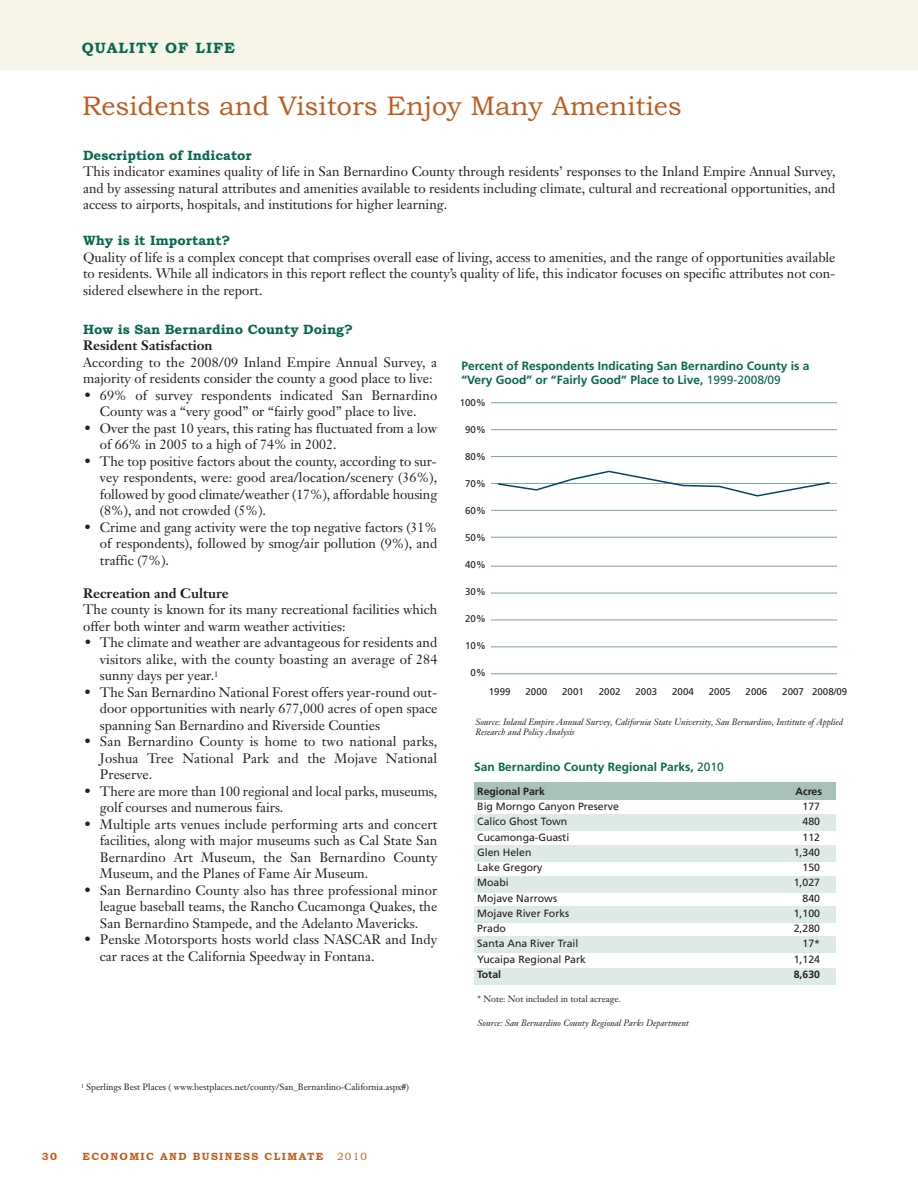
<style>
.page{position:relative;width:918px;height:1188px;background:#fff}
.page>*{position:absolute;margin:0;border:0;box-sizing:border-box;transform-origin:0 0}
.t1{font:27px "Bookman Old Style";color:#c05a1e}
.t2{font:700 15px "Bookman Old Style";letter-spacing:.065em;color:#08674f}
.t3{font:13.5px/16.5px "Janson Text";color:#231f20;text-align:justify}
.t4{font:700 13.5px "Bookman Old Style";color:#08674f}
.t5{font:700 13.5px "Janson Text";color:#231f20}
.t6{font:700 12px/13.5px "Frutiger";color:#08674f}
.t7{font:10.5px "Frutiger";color:#231f20}
.t8{font:700 10.5px "Bookman Old Style";letter-spacing:.13em;color:#c05a1e}
.t9{font:700 10.5px "Frutiger";color:#231f20}
.t10{font:10.5px "Bookman Old Style";color:#c05a1e}
.t11{font:9.75px "Frutiger";color:#231f20}
.t12{font:italic 9px "Janson Text";color:#231f20}
.t13{font:9px "Janson Text";color:#231f20}
.s1{font-weight:400}
</style>
<div class="page">
<div style="left:474px;top:814px;width:362px;height:16px;background:#deeae6"></div>
<div style="left:474px;top:783px;width:362px;height:17px;background:#a9c2b9"></div>
<hr style="left:491px;top:566px;width:346px;height:1px;background:#7ba395">
<hr style="left:491px;top:593px;width:346px;height:1px;background:#7ba395">
<hr style="left:491px;top:620px;width:346px;height:1px;background:#7ba395">
<hr style="left:491px;top:646px;width:346px;height:1px;background:#7ba395">
<hr style="left:491px;top:673px;width:346px;height:1px;background:#7ba395">
<hr style="left:491px;top:402px;width:346px;height:1px;background:#7ba395">
<hr style="left:491px;top:429px;width:346px;height:1px;background:#7ba395">
<hr style="left:491px;top:456px;width:346px;height:1px;background:#7ba395">
<hr style="left:491px;top:510px;width:346px;height:1px;background:#7ba395">
<hr style="left:491px;top:537px;width:346px;height:1px;background:#7ba395">
<div style="left:474px;top:936px;width:362px;height:17px;background:#deeae6"></div>
<div style="left:474px;top:906px;width:362px;height:17px;background:#deeae6"></div>
<div style="left:474px;top:876px;width:362px;height:16px;background:#deeae6"></div>
<div style="left:474px;top:845px;width:362px;height:17px;background:#deeae6"></div>
<div style="left:474px;top:968px;width:362px;height:17px;background:#deeae6"></div>
<div style="left:0;top:0;width:918px;height:70px;background:#f6f5e8"></div>
<hr style="left:491px;top:483px;width:346px;height:1px;background:#7ba395">
<svg style="left:498px;top:470px;width:332px;height:27px"></svg>
<p class="t2" style="left:82px;top:39px;width:155px">QUALITY OF LIFE</p>
<h2 class="t1" style="left:82px;top:90px;width:601px">Residents and Visitors Enjoy Many Amenities</h2>
<p class="t4" style="left:83px;top:147px;width:170px">Description of Indicator</p>
<p class="t3" style="left:83px;top:165px;width:754px">This indicator examines quality of life in San Bernardino County through residents’ responses to the Inland Empire Annual Survey, and by assessing natural attributes and amenities available to residents including climate, cultural and recreational opportunities, and access to airports, hospitals, and institutions for higher learning.</p>
<h5 class="t4" style="left:83px;top:233px;width:149px">Why is it Important?</h5>
<p class="t3" style="left:83px;top:250px;width:754px">Quality of life is a complex concept that comprises overall ease of living, access to amenities, and the range of opportunities available to residents. While all indicators in this report reflect the county’s quality of life, this indicator focuses on specific attributes not con-</p>
<p class="t3" style="left:83px;top:283px;width:181px">sidered elsewhere in the report.</p>
<p class="t4" style="left:83px;top:321px;width:271px">How is San Bernardino County Doing?</p>
<h5 class="t5" style="left:83px;top:340px;width:131px">Resident Satisfaction</h5>
<p class="t3" style="left:83px;top:355px;width:356px">According to the 2008/09 Inland Empire Annual Survey, a majority of residents consider the county a good place to live:</p>
<p class="t3" style="left:84px;top:388px;width:354px;text-align:center">• 69% of survey respondents indicated San Bernardino<br>County was a “very good” or “fairly good” place to live.</p>
<p class="t3" style="left:100px;top:421px;width:339px;text-indent:-16px">• Over the past 10 years, this rating has fluctuated from a low of 66% in 2005 to a high of 74% in 2002.</p>
<p class="t3" style="left:100px;top:454px;width:339px;text-indent:-16px">• The top positive factors about the county, according to sur&shy;vey respondents, were: good area/location/scenery (36%), followed by good climate/weather (17%), affordable housing (8%), and not crowded (5%).</p>
<p class="t3" style="left:100px;top:520px;width:339px;text-indent:-16px">• Crime and gang activity were the top negative factors (31% of respondents), followed by smog/air pollution (9%), and traffic (7%).</p>
<h5 class="t5" style="left:83px;top:588px;width:147px">Recreation and Culture</h5>
<p class="t3" style="left:83px;top:603px;width:356px">The county is known for its many recreational facilities which offer both winter and warm weather activities:</p>
<p class="t3" style="left:100px;top:636px;width:339px;text-indent:-16px">• The climate and weather are advantageous for residents and visitors alike, with the county boasting an average of 284 sunny days per year.<sup>1</sup></p>
<p class="t3" style="left:100px;top:685px;width:339px;text-indent:-16px">• The San Bernardino National Forest offers year-round out&shy;door opportunities with nearly 677,000 acres of open space spanning San Bernardino and Riverside Counties</p>
<p class="t3" style="left:100px;top:735px;width:339px;text-indent:-16px">• San Bernardino County is home to two national parks, Joshua Tree National Park and the Mojave National Preserve.</p>
<p class="t3" style="left:100px;top:784px;width:339px;text-indent:-16px">• There are more than 100 regional and local parks, museums, golf courses and numerous fairs.</p>
<p class="t3" style="left:100px;top:817px;width:339px;text-indent:-16px">• Multiple arts venues include performing arts and concert facilities, along with major museums such as Cal State San Bernardino Art Museum, the San Bernardino County Museum, and the Planes of Fame Air Museum.</p>
<p class="t3" style="left:100px;top:883px;width:339px;text-indent:-16px">• San Bernardino County also has three professional minor league baseball teams, the Rancho Cucamonga Quakes, the San Bernardino Stampede, and the Adelanto Mavericks.</p>
<p class="t3" style="left:100px;top:933px;width:339px;text-indent:-16px">• Penske Motorsports hosts world class NASCAR and Indy car races at the California Speedway in Fontana.</p>
<p class="t6" style="left:461px;top:360px;width:349px">Percent of Respondents Indicating San Bernardino County is a “Very Good” or “Fairly Good” Place to Live, <span class="s1">1999-2008/09</span></p>
<p class="t11" style="left:460px;top:398px;width:27px">100%</p>
<p class="t11" style="left:465px;top:425px;width:22px">90%</p>
<p class="t11" style="left:465px;top:452px;width:22px">80%</p>
<p class="t11" style="left:465px;top:479px;width:22px">70%</p>
<p class="t11" style="left:465px;top:506px;width:22px">60%</p>
<p class="t11" style="left:465px;top:533px;width:22px">50%</p>
<p class="t11" style="left:465px;top:560px;width:22px">40%</p>
<p class="t11" style="left:465px;top:587px;width:22px">30%</p>
<p class="t11" style="left:465px;top:614px;width:22px">20%</p>
<p class="t11" style="left:465px;top:641px;width:22px">10%</p>
<p class="t11" style="left:471px;top:668px;width:17px">0%</p>
<p class="t11" style="left:489px;top:687px;width:23px">1999</p>
<p class="t11" style="left:526px;top:687px;width:23px">2000</p>
<p class="t11" style="left:562px;top:687px;width:23px">2001</p>
<p class="t11" style="left:599px;top:687px;width:23px">2002</p>
<p class="t11" style="left:636px;top:687px;width:23px">2003</p>
<p class="t11" style="left:672px;top:687px;width:23px">2004</p>
<p class="t11" style="left:709px;top:687px;width:23px">2005</p>
<p class="t11" style="left:746px;top:687px;width:23px">2006</p>
<p class="t11" style="left:782px;top:687px;width:67px">2007 2008/09</p>
<p class="t12" style="left:475px;top:718px;width:369px">Source: Inland Empire Annual Survey, California State University, San Bernardino, Institute of Applied</p>
<p class="t12" style="left:475px;top:729px;width:101px">Research and Policy Analysis</p>
<p class="t6" style="left:474px;top:761px;width:251px">San Bernardino County Regional Parks, <span class="s1">2010</span></p>
<p class="t9" style="left:477px;top:787px;width:69px">Regional Park</p>
<p class="t9" style="left:795px;top:787px;width:28px">Acres</p>
<p class="t7" style="left:477px;top:802px;width:143px">Big Morngo Canyon Preserve</p>
<p class="t7" style="left:803px;top:802px;width:19px">177</p>
<p class="t7" style="left:477px;top:818px;width:92px">Calico Ghost Town</p>
<p class="t7" style="left:803px;top:818px;width:19px">480</p>
<p class="t7" style="left:477px;top:833px;width:94px">Cucamonga-Guasti</p>
<p class="t7" style="left:803px;top:833px;width:19px">112</p>
<p class="t7" style="left:477px;top:848px;width:56px">Glen Helen</p>
<p class="t7" style="left:794px;top:848px;width:28px">1,340</p>
<p class="t7" style="left:477px;top:863px;width:67px">Lake Gregory</p>
<p class="t7" style="left:803px;top:863px;width:19px">150</p>
<p class="t7" style="left:477px;top:878px;width:33px">Moabi</p>
<p class="t7" style="left:794px;top:878px;width:28px">1,027</p>
<p class="t7" style="left:477px;top:894px;width:81px">Mojave Narrows</p>
<p class="t7" style="left:803px;top:894px;width:19px">840</p>
<p class="t7" style="left:477px;top:909px;width:94px">Mojave River Forks</p>
<p class="t7" style="left:794px;top:909px;width:28px">1,100</p>
<p class="t7" style="left:477px;top:924px;width:30px">Prado</p>
<p class="t7" style="left:794px;top:924px;width:28px">2,280</p>
<p class="t7" style="left:477px;top:939px;width:103px">Santa Ana River Trail</p>
<p class="t7" style="left:803px;top:939px;width:19px">17*</p>
<p class="t7" style="left:477px;top:955px;width:110px">Yucaipa Regional Park</p>
<p class="t7" style="left:794px;top:955px;width:28px">1,124</p>
<p class="t9" style="left:477px;top:970px;width:25px">Total</p>
<p class="t9" style="left:794px;top:970px;width:28px">8,630</p>
<p class="t13" style="left:478px;top:996px;width:145px">* Note: Not included in total acreage.</p>
<p class="t12" style="left:478px;top:1020px;width:213px">Source: San Bernardino County Regional Parks Department</p>
<p class="t13" style="left:81px;top:1083px;width:329px"><sup>1</sup> Sperlings Best Places ( www.bestplaces.net/county/San_Bernardino-California.aspx#)</p>
<p class="t8" style="left:42px;top:1150px;width:17px">30</p>
<p class="t8" style="left:83px;top:1150px;width:243px">ECONOMIC AND BUSINESS CLIMATE</p>
<p class="t10" style="left:337px;top:1150px;width:31px">2010</p>
</div>
